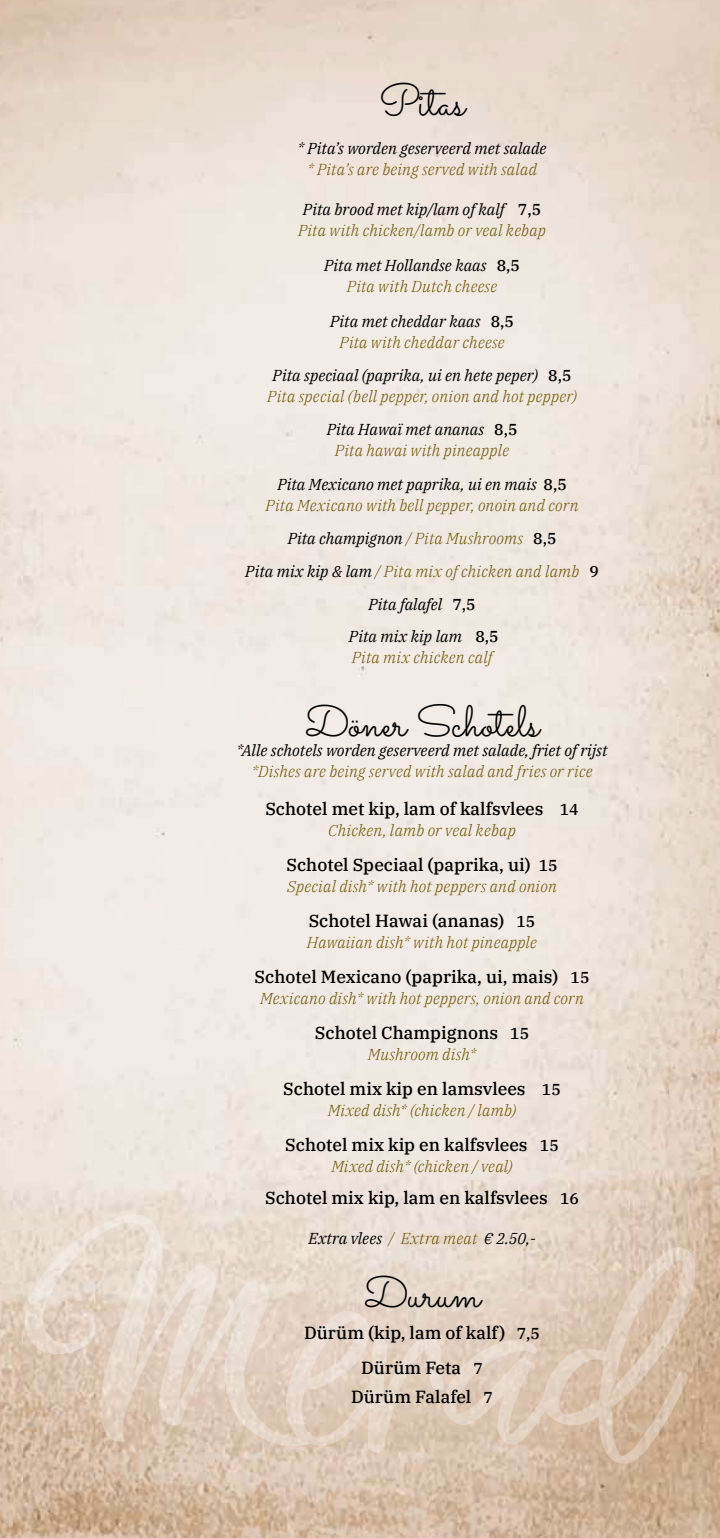
<style>
.page{position:relative;width:720px;height:1538px;background:#fff}
.page>*{position:absolute;margin:0;border:0;box-sizing:border-box;transform-origin:0 0}
.t1{font:43.75px "Sacramento";letter-spacing:.005em;color:#000}
.t2{font:500 17.5px/35px "IBM Plex Serif";color:#000;text-align:center}
.t3{font:italic 300 15.75px/21px "IBM Plex Serif";letter-spacing:.01em;color:#6e5403;text-align:center}
.t4{font:italic 15.75px/33.2px "IBM Plex Serif";color:#000;text-align:center}
.s1{font-weight:400;color:#000}
.s2{font-weight:500;font-style:normal;color:#000}
.s3{font-weight:500;font-style:normal}
.s4{font-weight:300;color:#6e5403}
.s5{font-size:15.75px}
</style>
<div class="page">
<img style="left:0;top:0;width:719px;height:1538px">
<svg style="left:23px;top:1213px;width:421px;height:240px"></svg>
<svg style="left:443px;top:1247px;width:252px;height:216px"></svg>
<h1 class="t1" style="left:379px;top:74px;width:87px">Pitas</h1>
<p class="t4" style="left:297px;top:130px;width:250px">* Pita’s worden geserveerd met salade</p>
<p class="t3" style="left:307px;top:157px;width:231px">* Pita’s are being served with salad</p>
<p class="t3" style="left:298px;top:197px;width:249px"><span class="s1">Pita brood met kip/lam of kalf</span> <span class="s2">7,5<br></span>Pita with chicken/lamb or veal kebap</p>
<p class="t4" style="left:324px;top:253px;width:197px;line-height:21px">Pita met Hollandse kaas <span class="s3">8,5<br></span><span class="s4">Pita with Dutch cheese</span></p>
<p class="t3" style="left:330px;top:309px;width:185px"><span class="s1">Pita met cheddar kaas</span> <span class="s2">8,5<br></span>Pita with cheddar cheese</p>
<p class="t3" style="left:267px;top:364px;width:311px"><span class="s1">Pita speciaal (paprika, ui en hete peper)</span> <span class="s2">8,5<br></span>Pita special (bell pepper, onion and hot pepper)</p>
<p class="t3" style="left:326px;top:418px;width:192px"><span class="s1">Pita Hawaï met ananas</span> <span class="s2">8,5<br></span>Pita hawai with pineapple</p>
<p class="t3" style="left:265px;top:472px;width:314px"><span class="s1">Pita Mexicano met paprika, ui en mais</span> <span class="s2">8,5<br></span>Pita Mexicano with bell pepper, onoin and corn</p>
<p class="t4" style="left:245px;top:520px;width:355px">Pita champignon <span class="s4">/ Pita Mushrooms</span> <span class="s3">8,5<br></span>Pita mix kip &amp; lam <span class="s4">/ Pita mix of chicken and lamb</span> <span class="s3">9<br></span>Pita falafel <span class="s3">7,5</span></p>
<p class="t3" style="left:349px;top:624px;width:151px;text-align:left"><span class="s1">Pita mix kip lam</span> <span class="s2">8,5<br></span>Pita mix chicken calf</p>
<h1 class="t1" style="left:304px;top:696px;width:236px">Döner Schotels</h1>
<p class="t4" style="left:236px;top:732px;width:372px">*Alle schotels worden geserveerd met salade, friet of rijst</p>
<p class="t3" style="left:251px;top:759px;width:342px">*Dishes are being served with salad and fries or rice</p>
<p class="t2" style="left:265px;top:790px;width:315px">Schotel met kip, lam of kalfsvlees <span class="s5">14</span></p>
<p class="t3" style="left:328px;top:819px;width:189px">Chicken, lamb or veal kebap</p>
<p class="t2" style="left:286px;top:846px;width:272px">Schotel Speciaal (paprika, ui) <span class="s5">15</span></p>
<p class="t3" style="left:287px;top:875px;width:271px">Special dish* with hot peppers and onion</p>
<p class="t2" style="left:308px;top:902px;width:228px">Schotel Hawai (ananas) <span class="s5">15</span></p>
<p class="t3" style="left:307px;top:931px;width:231px">Hawaiian dish* with hot pineapple</p>
<p class="t2" style="left:254px;top:958px;width:336px">Schotel Mexicano (paprika, ui, mais) <span class="s5">15</span></p>
<p class="t3" style="left:260px;top:987px;width:325px">Mexicano dish* with hot peppers, onion and corn</p>
<p class="t2" style="left:315px;top:1014px;width:216px">Schotel Champignons <span class="s5">15</span></p>
<p class="t3" style="left:368px;top:1043px;width:110px">Mushroom dish*</p>
<p class="t2" style="left:283px;top:1070px;width:279px">Schotel mix kip en lamsvlees <span class="s5">15</span></p>
<p class="t3" style="left:328px;top:1099px;width:190px">Mixed dish* (chicken / lamb)</p>
<p class="t2" style="left:285px;top:1126px;width:275px">Schotel mix kip en kalfsvlees <span class="s5">15</span></p>
<p class="t3" style="left:331px;top:1155px;width:183px">Mixed dish* (chicken / veal)</p>
<p class="t2" style="left:265px;top:1178px;width:315px">Schotel mix kip, lam en kalfsvlees <span class="s5">16</span></p>
<p class="t4" style="left:308px;top:1220px;width:229px">Extra vlees <span class="s4">/ Extra meat</span> € 2.50,-</p>
<h1 class="t1" style="left:363px;top:1266px;width:118px">Durum</h1>
<p class="t2" style="left:304px;top:1313px;width:237px">Dürüm (kip, lam of kalf) <span class="s5">7,5<br></span>Dürüm Feta <span class="s5">7</span></p>
<p class="t2" style="left:351px;top:1378px;width:143px">Dürüm Falafel <span class="s5">7</span></p>
</div>
